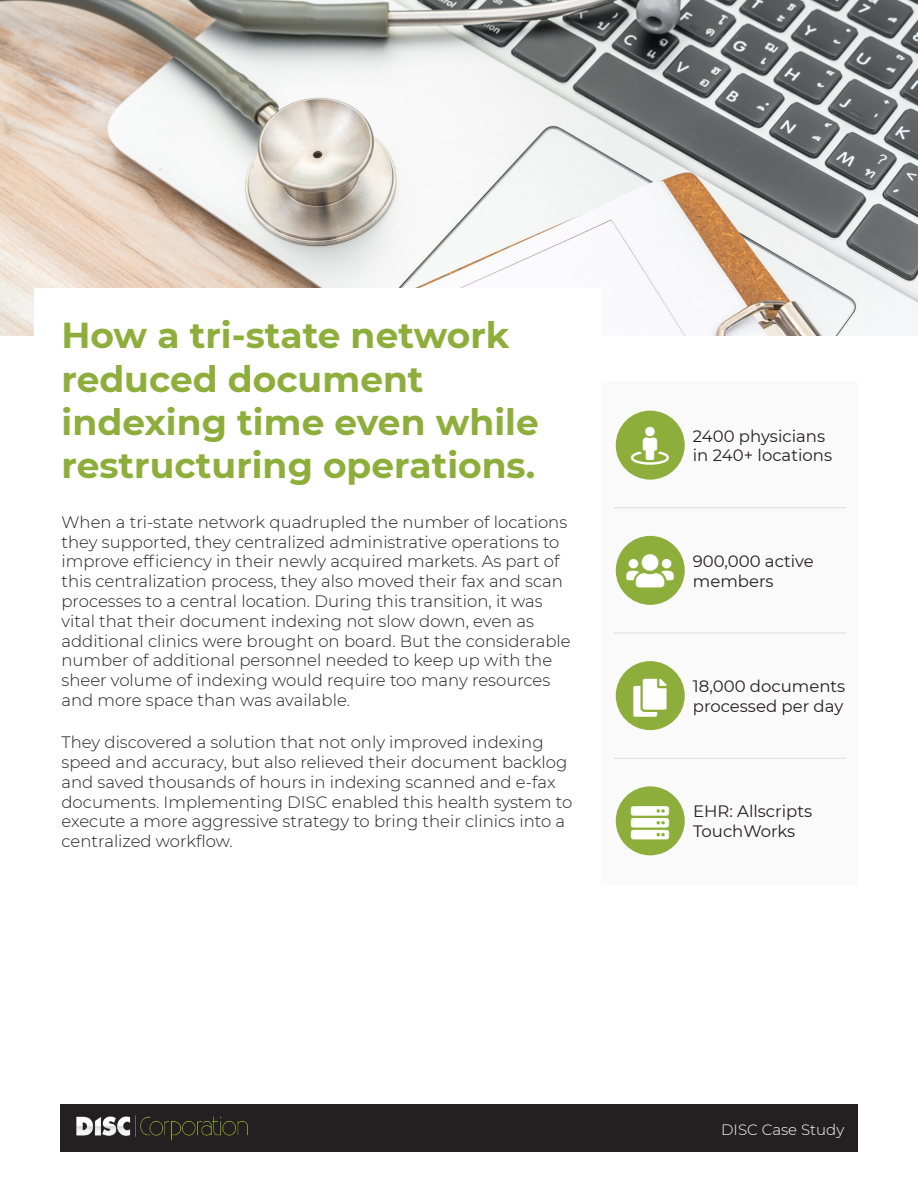
<style>
.page{position:relative;width:918px;height:1188px;background:#fff}
.page>*{position:absolute;margin:0;border:0;box-sizing:border-box;transform-origin:0 0}
.t1{font:700 36px/43.2px "Montserrat";color:#8eae3c}
.t2{font:300 16.5px/19.8px "Montserrat";color:#241f21}
.t3{font:16.5px/19.8px "Montserrat";color:#241f21}
.t4{font:300 15px "Montserrat";color:#fff}
</style>
<div class="page">
<img style="left:0;top:0;width:918px;height:335px">
<div style="left:34px;top:288px;width:568px;height:735px;background:#fff"></div>
<div style="left:60px;top:1104px;width:798px;height:48px;background:#241f21"></div>
<img style="left:76px;top:1116px;width:172px;height:24px">
<div style="left:602px;top:381px;width:256px;height:504px;background:#fafafa"></div>
<div style="left:616px;top:411px;width:69px;height:69px;background:#8eae3c;border-radius:50%"></div>
<div style="left:616px;top:536px;width:69px;height:69px;background:#8eae3c;border-radius:50%"></div>
<div style="left:616px;top:661px;width:69px;height:69px;background:#8eae3c;border-radius:50%"></div>
<div style="left:616px;top:786px;width:69px;height:69px;background:#8eae3c;border-radius:50%"></div>
<hr style="left:614px;top:507px;width:232px;height:1px;background:#dcdddf">
<hr style="left:614px;top:633px;width:232px;height:1px;background:#dcdddf">
<hr style="left:614px;top:758px;width:232px;height:1px;background:#dcdddf">
<h1 class="t1" style="left:62px;top:312px;width:479px">How a tri-state network reduced document indexing time even while restructuring operations.</h1>
<p class="t2" style="left:62px;top:511px;width:511px">When a tri-state network quadrupled the number of locations they supported, they centralized administrative operations to improve efficiency in their newly acquired markets. As part of this centralization process, they also moved their fax and scan processes to a central location. During this transition, it was vital that their document indexing not slow down, even as additional clinics were brought on board. But the considerable number of additional personnel needed to keep up with the sheer volume of indexing would require too many resources and more space than was available.</p>
<p class="t2" style="left:62px;top:732px;width:512px">They discovered a solution that not only improved indexing speed and accuracy, but also relieved their document backlog and saved thousands of hours in indexing scanned and e-fax documents. Implementing DISC enabled this health system to execute a more aggressive strategy to bring their clinics into a centralized workflow.</p>
<p class="t3" style="left:693px;top:425px;width:141px">2400 physicians in 240+ locations</p>
<p class="t3" style="left:693px;top:551px;width:123px">900,000 active</p>
<p class="t3" style="left:693px;top:570px;width:82px">members</p>
<p class="t3" style="left:693px;top:676px;width:154px">18,000 documents</p>
<p class="t3" style="left:693px;top:696px;width:152px">processed per day</p>
<p class="t3" style="left:693px;top:801px;width:121px">EHR: Allscripts</p>
<p class="t3" style="left:693px;top:821px;width:104px">TouchWorks</p>
<p class="t4" style="left:721px;top:1120px;width:125px">DISC Case Study</p>
</div>
